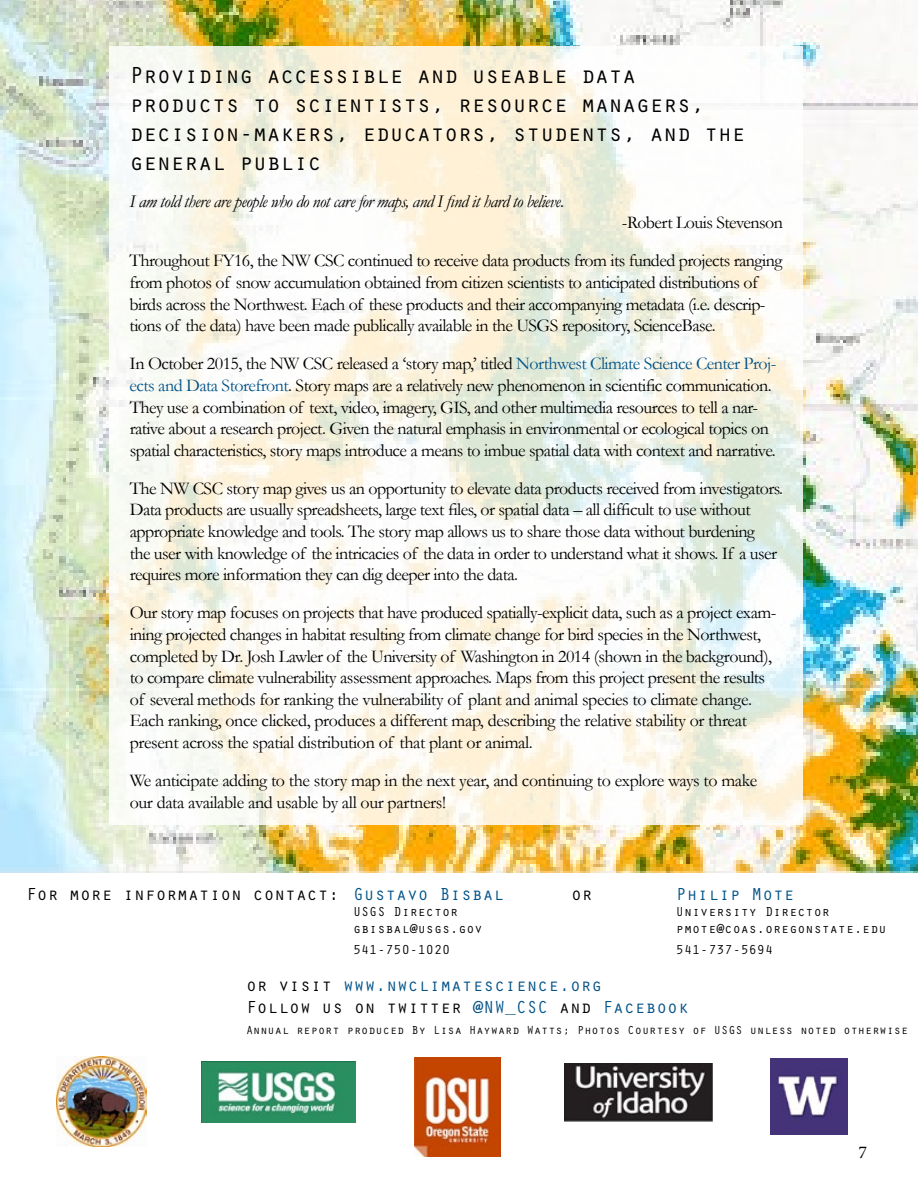
<style>
.page{position:relative;width:918px;height:1188px;background:#fff}
.page>*{position:absolute;margin:0;border:0;box-sizing:border-box;transform-origin:0 0}
.t1{font:24px/28.8px "Orator Std";letter-spacing:-.03em;color:#000}
.t2{font:18px/21.6px "Garamond";letter-spacing:-.03em;color:#000}
.t3{font:18px/21.6px "Orator Std";color:#005287}
.t4{font:italic 18px "Garamond";letter-spacing:-.03em;color:#000}
.t5{font:18px "Orator Std";color:#000}
.t6{font:18px "Minion Pro";color:#000}
.t7{font:13.5px/16.2px "Orator Std";color:#000}
.t8{font:12px "Orator Std";color:#000}
.s1{font-style:normal}
.s2{color:#005287}
.s3{color:#000}
</style>
<div class="page">
<img style="left:0;top:0;width:918px;height:872px">
<svg style="left:110px;top:46px;width:693px;height:779px"></svg>
<img style="left:56px;top:1056px;width:90px;height:90px">
<img style="left:201px;top:1061px;width:155px;height:62px">
<img style="left:415px;top:1057px;width:85px;height:100px">
<img style="left:564px;top:1063px;width:149px;height:58px">
<img style="left:770px;top:1059px;width:78px;height:76px">
<h1 class="t1" style="left:130px;top:60px;width:618px">Providing accessible and useable data products to scientists, resource managers, decision-makers, educators, students, and the general public</h1>
<p class="t4" style="left:130px;top:190px;width:436px">I am told there are people who do not care for maps, and I find it hard to believe<span class="s1">.</span></p>
<p class="t2" style="left:130px;top:203px;width:655px;line-height:38.1px;text-align:right">-Robert Louis Stevenson<br>Throughout FY16, the NW CSC continued to receive data products from its funded projects ranging</p>
<p class="t2" style="left:130px;top:271px;width:638px">from photos of snow accumulation obtained from citizen scientists to anticipated distributions of birds across the Northwest. Each of these products and their accompanying metadata (i.e. descrip&shy;tions of the data) have been made publically available in the USGS repository, ScienceBase.</p>
<p class="t2" style="left:130px;top:353px;width:648px">In October 2015, the NW CSC released a ‘story map,’ titled <span class="s2">Northwest Climate Science Center Proj&shy;ects and Data Storefront</span>. Story maps are a relatively new phenomenon in scientific communication.<br>They use a combination of text, video, imagery, GIS, and other multimedia resources to tell a nar&shy;rative about a research project. Given the natural emphasis in environmental or ecological topics on spatial characteristics, story maps introduce a means to imbue spatial data with context and narrative.</p>
<p class="t2" style="left:130px;top:477px;width:655px">The NW CSC story map gives us an opportunity to elevate data products received from investigators.<br>Data products are usually spreadsheets, large text files, or spatial data – all difficult to use without appropriate knowledge and tools. The story map allows us to share those data without burdening<br>the user with knowledge of the intricacies of the data in order to understand what it shows. If a user requires more information they can dig deeper into the data.</p>
<p class="t2" style="left:130px;top:602px;width:648px">Our story map focuses on projects that have produced spatially-explicit data, such as a project exam&shy;ining projected changes in habitat resulting from climate change for bird species in the Northwest, completed by Dr. Josh Lawler of the University of Washington in 2014 (shown in the background), to compare climate vulnerability assessment approaches. Maps from this project present the results of several methods for ranking the vulnerability of plant and animal species to climate change.<br>Each ranking, once clicked, produces a different map, describing the relative stability or threat present across the spatial distribution of that plant or animal.</p>
<p class="t2" style="left:130px;top:769px;width:629px">We anticipate adding to the story map in the next year, and continuing to explore ways to make our data available and usable by all our partners!</p>
<p class="t5" style="left:26px;top:882px;width:480px">For more information contact: <span class="s2">Gustavo Bisbal</span></p>
<p class="t7" style="left:353px;top:903px;width:131px">USGS Director gbisbal@usgs.gov</p>
<p class="t7" style="left:353px;top:941px;width:99px">541-750-1020</p>
<p class="t5" style="left:571px;top:881px;width:23px">or</p>
<p class="t3" style="left:676px;top:883px;width:120px">Philip Mote</p>
<p class="t7" style="left:676px;top:903px;width:212px">University Director pmote@coas.oregonstate.edu</p>
<p class="t7" style="left:676px;top:941px;width:99px">541-737-5694</p>
<p class="t3" style="left:246px;top:973px;width:444px"><span class="s3">or visit</span> www.nwclimatescience.org<br><span class="s3">Follow us on twitter</span> @NW_CSC <span class="s3">and</span> Facebook</p>
<p class="t8" style="left:246px;top:1022px;width:664px">Annual report produced By Lisa Hayward Watts; Photos Courtesy of USGS unless noted otherwise</p>
<p class="t6" style="left:859px;top:1140px;width:10px">7</p>
</div>
